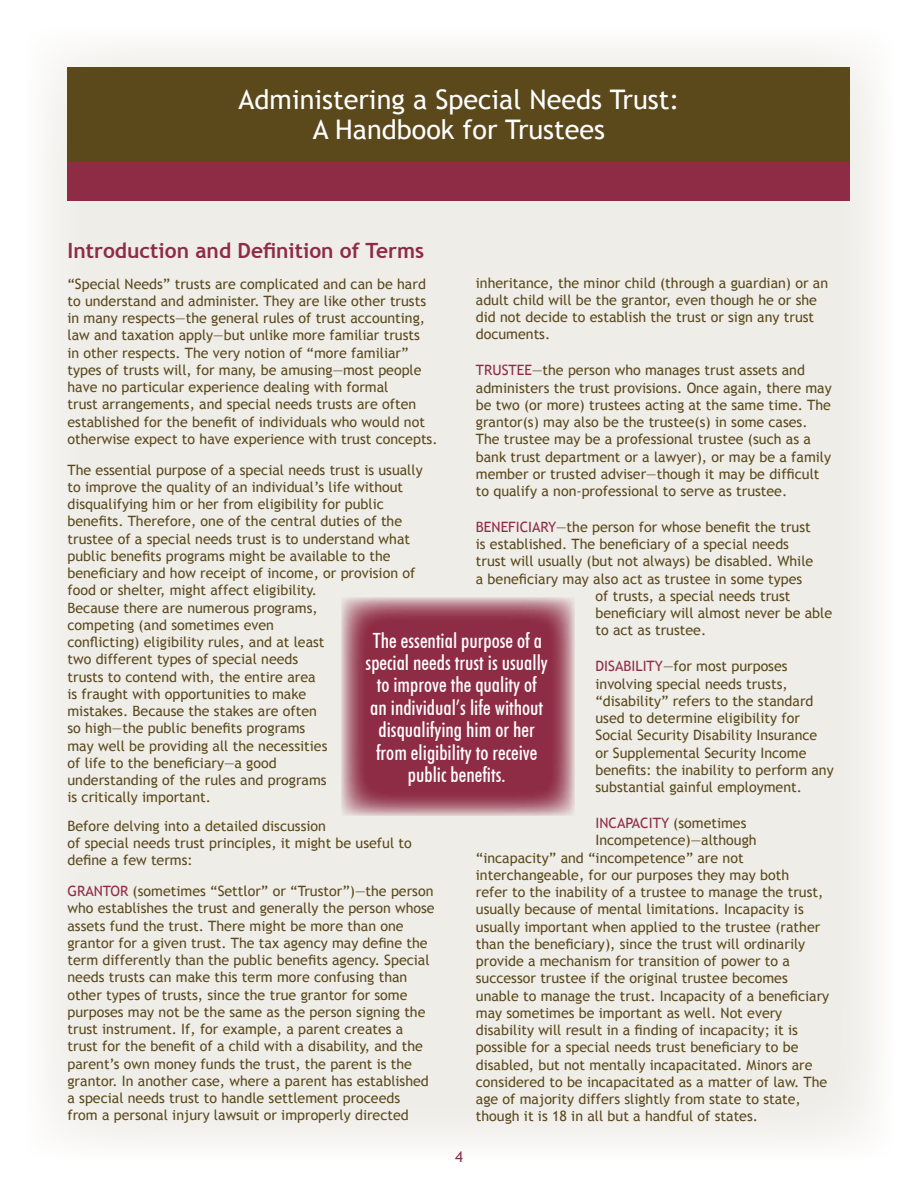
<style>
.page{position:relative;width:918px;height:1188px;background:#fff}
.page>*{position:absolute;margin:0;border:0;box-sizing:border-box;transform-origin:0 0}
.t1{font:27px/30px "Trebuchet MS";color:#fff;text-align:center}
.t2{font:500 condensed 21px/22.5px "Futura BT";color:#fff;text-align:center}
.t3{font:700 21px "Trebuchet MS";color:#8e2c45}
.t4{font:15px "Trebuchet MS";color:#8e2c45}
.t5{font:14.25px/17.2px "Trebuchet MS";color:#5b491c}
.t6{font:14.25px "Trebuchet MS";color:#8e2c45}
.s1{color:#8e2c45}
.s2{color:#5b491c}
</style>
<div class="page">
<div style="left:27px;top:28px;width:865px;height:1132px;background:#efede8;border-radius:18px"></div>
<div style="left:68px;top:67px;width:782px;height:96px;background:#5b491c"></div>
<div style="left:68px;top:162px;width:782px;height:39px;background:#8e2c45"></div>
<svg style="left:341px;top:597px;width:234px;height:219px;fill:#8e2c45"></svg>
<h1 class="t1" style="left:239px;top:85px;width:442px">Administering a Special Needs Trust:<br>A Handbook for Trustees</h1>
<h2 class="t3" style="left:68px;top:237px;width:358px">Introduction and Definition of Terms</h2>
<p class="t5" style="left:68px;top:275px;width:372px">“Special Needs” trusts are complicated and can be hard to understand and administer. They are like other trusts in many respects—the general rules of trust accounting, law and taxation apply—but unlike more familiar trusts<br>in other respects. The very notion of “more familiar” types of trusts will, for many, be amusing—most people have no particular experience dealing with formal<br>trust arrangements, and special needs trusts are often established for the benefit of individuals who would not otherwise expect to have experience with trust concepts.</p>
<p class="t5" style="left:68px;top:461px;width:357px">The essential purpose of a special needs trust is usually to improve the quality of an individual’s life without disqualifying him or her from eligibility for public benefits. Therefore, one of the central duties of the trustee of a special needs trust is to understand what public benefits programs might be available to the beneficiary and how receipt of income, or provision of food or shelter, might affect eligibility.<br>Because there are numerous programs,<br>competing (and sometimes even<br>conflicting) eligibility rules, and at least<br>two different types of special needs<br>trusts to contend with, the entire area<br>is fraught with opportunities to make<br>mistakes. Because the stakes are often<br>so high—the public benefits programs<br>may well be providing all the necessities<br>of life to the beneficiary—a good<br>understanding of the rules and programs<br>is critically important.</p>
<p class="t5" style="left:68px;top:817px;width:346px">Before delving into a detailed discussion<br>of special needs trust principles, it might be useful to define a few terms:</p>
<p class="t5" style="left:68px;top:883px;width:369px"><span class="s1">GRANTOR</span> (sometimes “Settlor” or “Trustor”)—the person who establishes the trust and generally the person whose assets fund the trust. There might be more than one grantor for a given trust. The tax agency may define the term differently than the public benefits agency. Special needs trusts can make this term more confusing than other types of trusts, since the true grantor for some purposes may not be the same as the person signing the trust instrument. If, for example, a parent creates a trust for the benefit of a child with a disability, and the parent’s own money funds the trust, the parent is the grantor. In another case, where a parent has established a special needs trust to handle settlement proceeds<br>from a personal injury lawsuit or improperly directed</p>
<p class="t5" style="left:476px;top:274px;width:354px">inheritance, the minor child (through a guardian) or an adult child will be the grantor, even though he or she did not decide to establish the trust or sign any trust documents.</p>
<p class="t5" style="left:476px;top:362px;width:357px"><span class="s1">TRUSTEE</span>—the person who manages trust assets and administers the trust provisions. Once again, there may be two (or more) trustees acting at the same time. The grantor(s) may also be the trustee(s) in some cases.<br>The trustee may be a professional trustee (such as a bank trust department or a lawyer), or may be a family member or trusted adviser—though it may be difficult to qualify a non-professional to serve as trustee.</p>
<p class="t5" style="left:476px;top:518px;width:336px"><span class="s1">BENEFICIARY</span>—the person for whose benefit the trust</p>
<p class="t5" style="left:476px;top:536px;width:315px">is established. The beneficiary of a special needs</p>
<p class="t5" style="left:476px;top:553px;width:339px">trust will usually (but not always) be disabled. While</p>
<p class="t5" style="left:476px;top:570px;width:328px">a beneficiary may also act as trustee in some types</p>
<p class="t5" style="left:596px;top:587px;width:196px">of trusts, a special needs trust</p>
<p class="t5" style="left:596px;top:605px;width:238px">beneficiary will almost never be able</p>
<p class="t5" style="left:596px;top:622px;width:112px">to act as trustee.</p>
<p class="t5" style="left:596px;top:658px;width:240px"><span class="s1">DISABILITY</span>—for most purposes involving special needs trusts, “disability” refers to the standard used to determine eligibility for Social Security Disability Insurance or Supplemental Security Income benefits: the inability to perform any substantial gainful employment.</p>
<p class="t6" style="left:596px;top:815px;width:152px">INCAPACITY <span class="s2">(sometimes</span></p>
<p class="t5" style="left:596px;top:832px;width:163px">Incompetence)—although</p>
<p class="t5" style="left:476px;top:849px;width:269px">“incapacity” and “incompetence” are not</p>
<p class="t5" style="left:476px;top:866px;width:315px">interchangeable, for our purposes they may both</p>
<p class="t5" style="left:476px;top:884px;width:349px">refer to the inability of a trustee to manage the trust,</p>
<p class="t5" style="left:476px;top:901px;width:329px">usually because of mental limitations. Incapacity is</p>
<p class="t5" style="left:476px;top:918px;width:346px">usually important when applied to the trustee (rather</p>
<p class="t5" style="left:476px;top:935px;width:331px">than the beneficiary), since the trust will ordinarily</p>
<p class="t5" style="left:476px;top:953px;width:316px">provide a mechanism for transition of power to a</p>
<p class="t5" style="left:476px;top:970px;width:313px">successor trustee if the original trustee becomes</p>
<p class="t5" style="left:476px;top:987px;width:355px">unable to manage the trust. Incapacity of a beneficiary</p>
<p class="t5" style="left:476px;top:1004px;width:308px">may sometimes be important as well. Not every</p>
<p class="t5" style="left:476px;top:1022px;width:324px">disability will result in a finding of incapacity; it is</p>
<p class="t5" style="left:476px;top:1039px;width:324px">possible for a special needs trust beneficiary to be</p>
<p class="t5" style="left:476px;top:1056px;width:338px">disabled, but not mentally incapacitated. Minors are</p>
<p class="t5" style="left:476px;top:1073px;width:353px">considered to be incapacitated as a matter of law. The</p>
<p class="t5" style="left:476px;top:1091px;width:326px">age of majority differs slightly from state to state,</p>
<p class="t5" style="left:476px;top:1108px;width:284px">though it is 18 in all but a handful of states.</p>
<h2 class="t2" style="left:366px;top:629px;width:184px">The essential purpose of a special needs trust is usually to improve the quality of<br>an individual’s life without disqualifying him or her from eligibility to receive public benefits.</h2>
<p class="t4" style="left:455px;top:1148px;width:9px">4</p>
</div>
